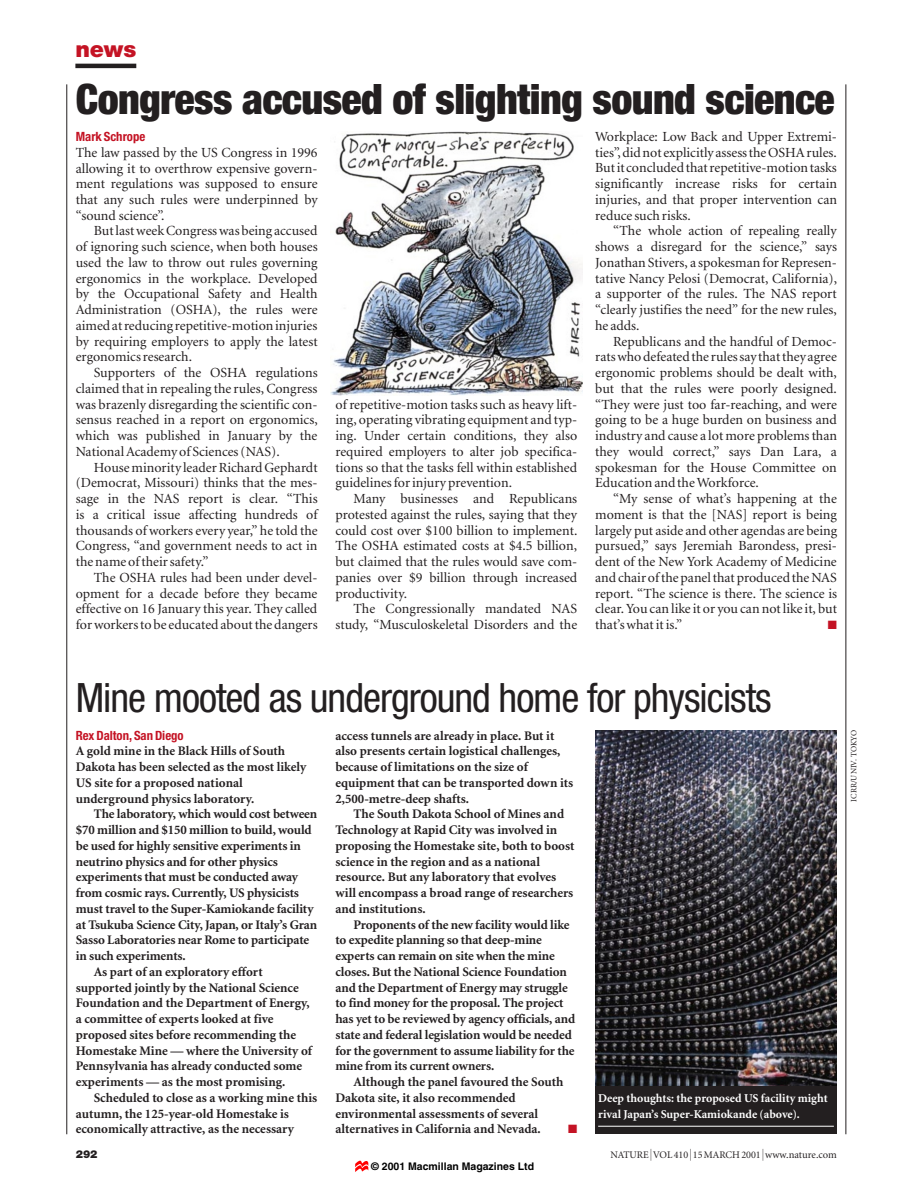
<style>
.page{position:relative;width:918px;height:1188px;background:#fff}
.page>*{position:absolute;margin:0;border:0;box-sizing:border-box;transform-origin:0 0}
.t1{font:900 condensed 42px "Helvetica Neue";letter-spacing:-.015em;color:#231f20}
.t2{font:condensed 40.5px "Helvetica Neue";letter-spacing:-.025em;color:#231f20}
.t3{font:900 22.5px "Helvetica Neue";color:#c41324}
.t4{font:13.95px/15.8px "Minion";color:#231f20;text-align:justify}
.t5{font:700 13.2px/15.8px "Minion";color:#231f20}
.t6{font:700 condensed 12.75px "Helvetica Neue";color:#c41324}
.t7{font:700 12px/15.8px "Minion";color:#fff}
.t8{font:12px "Zapf Dingbats";color:#c41324}
.t9{font:900 10.8px "Helvetica Neue";color:#231f20}
.t10{font:700 10.5px "Helvetica";color:#000}
.t11{font:10.2px "Minion";color:#231f20}
.t12{font:8.25px "Minion";color:#231f20}
.s1{font-family:"Unica SB";font-weight:300;font-size:12px}
.s2{font-size:10.5px}
</style>
<div class="page">
<hr style="left:75px;top:64px;width:61px;height:4px;background:#231f20">
<hr style="left:67px;top:84px;width:1px;height:1050px;background:#231f20">
<hr style="left:846px;top:84px;width:1px;height:1050px;background:#231f20">
<img style="left:595px;top:730px;width:242px;height:356px">
<div style="left:595px;top:1086px;width:242px;height:48px;background:#231f20"></div>
<hr style="left:598px;top:1126px;width:236px;height:1px;background:#fff">
<img style="left:331px;top:131px;width:251px;height:265px">
<svg style="left:355px;top:1161px;width:13px;height:11px"></svg>
<h3 class="t3" style="left:75px;top:41px;width:62px">news</h3>
<h1 class="t1" style="left:76px;top:84px;width:761px">Congress accused of slighting sound science</h1>
<p class="t6" style="left:76px;top:132px;width:71px">Mark Schrope</p>
<p class="t4" style="left:76px;top:146px;width:243px">The law passed by the US Congress in 1996 allowing it to overthrow expensive govern&shy;ment regulations was supposed to ensure that any such rules were underpinned by “sound science”.</p>
<p class="t4" style="left:76px;top:224px;width:243px;text-indent:18px">But last week Congress was being accused of ignoring such science, when both houses used the law to throw out rules governing ergonomics in the workplace. Developed by the Occupational Safety and Health Administration (OSHA), the rules were aimed at reducing repetitive-motion injuries by requiring employers to apply the latest ergonomics research.</p>
<p class="t4" style="left:76px;top:366px;width:243px;text-indent:18px">Supporters of the OSHA regulations claimed that in repealing the rules, Congress was brazenly disregarding the scientific con&shy;sensus reached in a report on ergonomics, which was published in January by the National Academy of Sciences (NAS).</p>
<p class="t4" style="left:76px;top:461px;width:243px;text-indent:18px">House minority leader Richard Gephardt (Democrat, Missouri) thinks that the mes&shy;sage in the NAS report is clear. “This is a critical issue affecting hundreds of thousands of workers every year,” he told the Congress, “and government needs to act in the name of their safety.”</p>
<p class="t4" style="left:76px;top:571px;width:243px;text-indent:18px">The OSHA rules had been under devel&shy;opment for a decade before they became effective on 16 January this year. They called for workers to be educated about the dangers</p>
<p class="t4" style="left:335px;top:398px;width:243px">of repetitive-motion tasks such as heavy lift&shy;ing, operating vibrating equipment and typ&shy;ing. Under certain conditions, they also required employers to alter job specifica&shy;tions so that the tasks fell within established guidelines for injury prevention.</p>
<p class="t4" style="left:335px;top:492px;width:243px;text-indent:18px">Many businesses and Republicans protested against the rules, saying that they could cost over $100 billion to implement.<br>The OSHA estimated costs at $4.5 billion, but claimed that the rules would save com&shy;panies over $9 billion through increased productivity.</p>
<p class="t4" style="left:335px;top:602px;width:243px;text-align:right">The Congressionally mandated NAS study, “Musculoskeletal Disorders and the</p>
<p class="t4" style="left:595px;top:130px;width:243px">Workplace: Low Back and Upper Extremi&shy;ties”, did not explicitly assess the OSHA rules.<br>But it concluded that repetitive-motion tasks significantly increase risks for certain injuries, and that proper intervention can reduce such risks.</p>
<p class="t4" style="left:595px;top:224px;width:243px;text-indent:18px">“The whole action of repealing really shows a disregard for the science,” says Jonathan Stivers, a spokesman for Represen&shy;tative Nancy Pelosi (Democrat, California), a supporter of the rules. The NAS report “clearly justifies the need” for the new rules, he adds.</p>
<p class="t4" style="left:595px;top:335px;width:243px;text-indent:18px">Republicans and the handful of Democ&shy;rats who defeated the rules say that they agree ergonomic problems should be dealt with, but that the rules were poorly designed. “They were just too far-reaching, and were going to be a huge burden on business and industry and cause a lot more problems than they would correct,” says Dan Lara, a spokesman for the House Committee on Education and the Workforce.</p>
<p class="t4" style="left:595px;top:492px;width:243px;text-indent:18px">“My sense of what’s happening at the moment is that the [NAS] report is being largely put aside and other agendas are being pursued,” says Jeremiah Barondess, presi&shy;dent of the New York Academy of Medicine and chair of the panel that produced the NAS report. “The science is there. The science is clear. You can like it or you can not like it, but that’s what it is.”</p>
<p class="t8" style="left:828px;top:619px;width:11px">■</p>
<h2 class="t2" style="left:76px;top:683px;width:697px">Mine mooted as underground home for physicists</h2>
<p class="t6" style="left:76px;top:730px;width:110px">Rex Dalton, San Diego</p>
<p class="t5" style="left:76px;top:744px;width:232px">A gold mine in the Black Hills of South Dakota has been selected as the most likely US site for a proposed national underground physics laboratory.</p>
<p class="t5" style="left:94px;top:807px;width:225px">The laboratory, which would cost between</p>
<p class="t5" style="left:76px;top:823px;width:237px">$70 million and $150 million to build, would</p>
<p class="t5" style="left:76px;top:839px;width:227px">be used for highly sensitive experiments in</p>
<p class="t5" style="left:76px;top:855px;width:204px">neutrino physics and for other physics</p>
<p class="t5" style="left:76px;top:870px;width:224px">experiments that must be conducted away</p>
<p class="t5" style="left:76px;top:886px;width:225px">from cosmic rays. Currently, US physicists</p>
<p class="t5" style="left:76px;top:902px;width:239px">must travel to the Super-Kamiokande facility</p>
<p class="t5" style="left:76px;top:918px;width:243px">at Tsukuba Science City, Japan, or Italy’s Gran</p>
<p class="t5" style="left:76px;top:933px;width:235px">Sasso Laboratories near Rome to participate</p>
<p class="t5" style="left:76px;top:949px;width:111px">in such experiments.</p>
<p class="t5" style="left:94px;top:965px;width:170px">As part of an exploratory effort</p>
<p class="t5" style="left:76px;top:981px;width:224px">supported jointly by the National Science</p>
<p class="t5" style="left:76px;top:996px;width:236px">Foundation and the Department of Energy,</p>
<p class="t5" style="left:76px;top:1012px;width:199px">a committee of experts looked at five</p>
<p class="t5" style="left:76px;top:1028px;width:222px">proposed sites before recommending the</p>
<p class="t5" style="left:76px;top:1044px;width:238px">Homestake Mine — where the University of</p>
<p class="t5" style="left:76px;top:1059px;width:228px">Pennsylvania has already conducted some</p>
<p class="t5" style="left:76px;top:1075px;width:211px">experiments — as the most promising.</p>
<p class="t5" style="left:94px;top:1091px;width:225px">Scheduled to close as a working mine this</p>
<p class="t5" style="left:76px;top:1107px;width:215px">autumn, the 125-year-old Homestake is</p>
<p class="t5" style="left:76px;top:1122px;width:220px">economically attractive, as the necessary</p>
<p class="t5" style="left:335px;top:729px;width:239px">access tunnels are already in place. But it also presents certain logistical challenges, because of limitations on the size of equipment that can be transported down its 2,500-metre-deep shafts.</p>
<p class="t5" style="left:335px;top:807px;width:241px;text-indent:18px">The South Dakota School of Mines and Technology at Rapid City was involved in proposing the Homestake site, both to boost science in the region and as a national resource. But any laboratory that evolves will encompass a broad range of researchers and institutions.</p>
<p class="t5" style="left:335px;top:918px;width:241px;text-indent:18px">Proponents of the new facility would like to expedite planning so that deep-mine experts can remain on site when the mine closes. But the National Science Foundation and the Department of Energy may struggle to find money for the proposal. The project has yet to be reviewed by agency officials, and state and federal legislation would be needed for the government to assume liability for the mine from its current owners.</p>
<p class="t5" style="left:335px;top:1075px;width:230px;text-indent:18px">Although the panel favoured the South Dakota site, it also recommended environmental assessments of several alternatives in California and Nevada.</p>
<p class="t7" style="left:598px;top:1091px;width:231px">Deep thoughts: the proposed US facility might rival Japan’s Super-Kamiokande (above).</p>
<p class="t8" style="left:568px;top:1123px;width:11px">■</p>
<p class="t9" style="left:76px;top:1150px;width:23px">292</p>
<p class="t11" style="left:611px;top:1151px;width:228px">NATURE<span class="s1">|</span> VOL 410 <span class="s1">|</span> 15 MARCH 2001 <span class="s1">|</span> <span class="s2">www.nature.com</span></p>
<p class="t10" style="left:371px;top:1163px;width:164px">© 2001 Macmillan Magazines Ltd</p>
<p class="t12" style="left:851px;top:802px;width:73px;rotate:-90deg">ICRR/UNIV. TOKYO</p>
</div>
